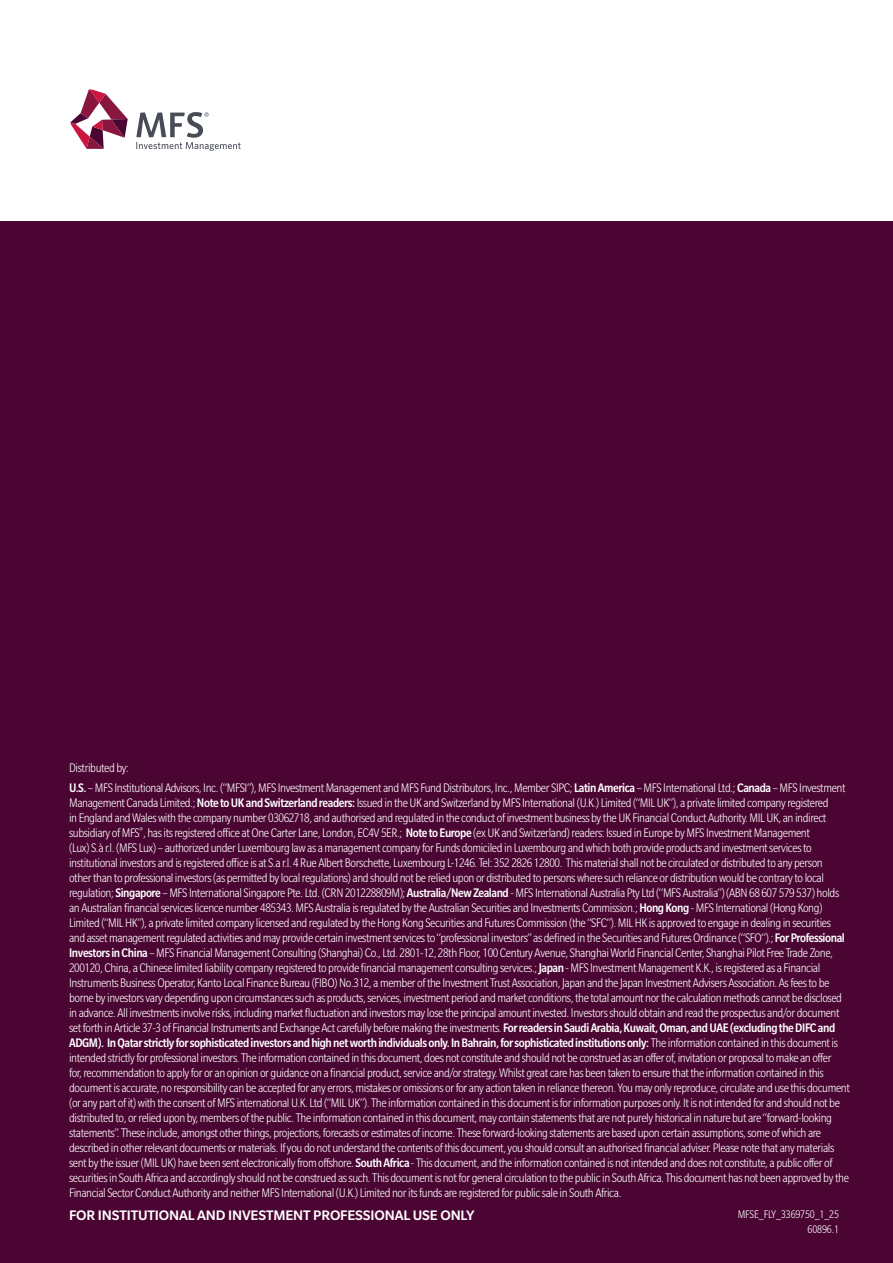
<style>
.page{position:relative;width:893px;height:1263px;background:#fff}
.page>*{position:absolute;margin:0;border:0;box-sizing:border-box;transform-origin:0 0}
.t1{font:500 15px "Slate Std";letter-spacing:-.01em;color:#fff}
.t2{font:300 condensed 13.5px/15px "Slate Std";letter-spacing:-.03em;color:#fff}
.t3{font:300 condensed 12px/15px "Slate Std";letter-spacing:-.01em;color:#fff;text-align:right}
.s1{font-weight:500}
</style>
<div class="page">
<div style="left:0;top:222px;width:893px;height:1041px;background:#4b0532"></div>
<svg style="left:72px;top:91px;width:56px;height:58px"></svg>
<svg style="left:136px;top:112px;width:105px;height:39px"></svg>
<p class="t2" style="left:69px;top:758px;width:778px;line-height:19.5px">Distributed by:<br><span class="s1">U.S.</span>– MFS Institutional Advisors, Inc. (“MFSI”), MFS Investment Management and MFS Fund Distributors, Inc., Member SIPC;<span class="s1">Latin America</span> – MFS International Ltd.;<span class="s1">Canada</span> – MFS Investment</p>
<p class="t2" style="left:69px;top:795px;width:782px">Management Canada Limited.;<span class="s1">Note to UK and Switzerland readers:</span> Issued in the UK and Switzerland by MFS International (U.K.) Limited (“MIL UK”), a private limited company registered<br>in England and Wales with the company number 03062718, and authorised and regulated in the conduct of investment business by the UK Financial Conduct Authority. MIL UK, an indirect subsidiary of MFS<sup>®</sup>, has its registered office at One Carter Lane, London, EC4V 5ER.; <span class="s1">Note to Europe</span> (ex UK and Switzerland) readers: Issued in Europe by MFS Investment Management<br>(Lux) S.à r.l. (MFS Lux) – authorized under Luxembourg law as a management company for Funds domiciled in Luxembourg and which both provide products and investment services to institutional investors and is registered office is at S.a r.l. 4 Rue Albert Borschette, Luxembourg L-1246. Tel: 352 2826 12800. This material shall not be circulated or distributed to any person<br>other than to professional investors (as permitted by local regulations) and should not be relied upon or distributed to persons where such reliance or distribution would be contrary to local regulation; <span class="s1">Singapore</span> – MFS International Singapore Pte. Ltd. (CRN 201228809M);<span class="s1">Australia/New Zealand</span>- MFS International Australia Pty Ltd (“MFS Australia”) (ABN 68 607 579 537) holds an Australian financial services licence number 485343. MFS Australia is regulated by the Australian Securities and Investments Commission.;<span class="s1">Hong Kong</span>- MFS International (Hong Kong)<br>Limited (“MIL HK”), a private limited company licensed and regulated by the Hong Kong Securities and Futures Commission (the “SFC”). MIL HK is approved to engage in dealing in securities and asset management regulated activities and may provide certain investment services to “professional investors” as defined in the Securities and Futures Ordinance (“SFO”).;<span class="s1">For Professional Investors in China</span> – MFS Financial Management Consulting (Shanghai) Co., Ltd. 2801-12, 28th Floor, 100 Century Avenue, Shanghai World Financial Center, Shanghai Pilot Free Trade Zone, 200120, China, a Chinese limited liability company registered to provide financial management consulting services.;<span class="s1">Japan</span>- MFS Investment Management K.K., is registered as a Financial Instruments Business Operator, Kanto Local Finance Bureau (FIBO) No.312, a member of the Investment Trust Association, Japan and the Japan Investment Advisers Association. As fees to be borne by investors vary depending upon circumstances such as products, services, investment period and market conditions, the total amount nor the calculation methods cannot be disclosed in advance. All investments involve risks, including market fluctuation and investors may lose the principal amount invested. Investors should obtain and read the prospectus and/or document set forth in Article 37-3 of Financial Instruments and Exchange Act carefully before making the investments. <span class="s1">For readers in Saudi Arabia, Kuwait, Oman, and UAE (excluding the DIFC and ADGM). In Qatar strictly for sophisticated investors and high net worth individuals only. In Bahrain, for sophisticated institutions only:</span> The information contained in this document is intended strictly for professional investors. The information contained in this document, does not constitute and should not be construed as an offer of, invitation or proposal to make an offer<br>for, recommendation to apply for or an opinion or guidance on a financial product, service and/or strategy. Whilst great care has been taken to ensure that the information contained in this document is accurate, no responsibility can be accepted for any errors, mistakes or omissions or for any action taken in reliance thereon. You may only reproduce, circulate and use this document (or any part of it) with the consent of MFS international U.K. Ltd (“MIL UK”). The information contained in this document is for information purposes only. It is not intended for and should not be distributed to, or relied upon by, members of the public. The information contained in this document, may contain statements that are not purely historical in nature but are “forward-looking statements”. These include, amongst other things, projections, forecasts or estimates of income. These forward-looking statements are based upon certain assumptions, some of which are described in other relevant documents or materials. If you do not understand the contents of this document, you should consult an authorised financial adviser. Please note that any materials sent by the issuer (MIL UK) have been sent electronically from offshore. <span class="s1">South Africa</span> - This document, and the information contained is not intended and does not constitute, a public offer of securities in South Africa and accordingly should not be construed as such. This document is not for general circulation to the public in South Africa. This document has not been approved by the Financial Sector Conduct Authority and neither MFS International (U.K.) Limited nor its funds are registered for public sale in South Africa.</p>
<p class="t1" style="left:69px;top:1208px;width:407px">FOR INSTITUTIONAL AND INVESTMENT PROFESSIONAL USE ONLY</p>
<p class="t3" style="left:738px;top:1207px;width:103px">MFSE_FLY_3369750_1_25<br>60896.1</p>
</div>
